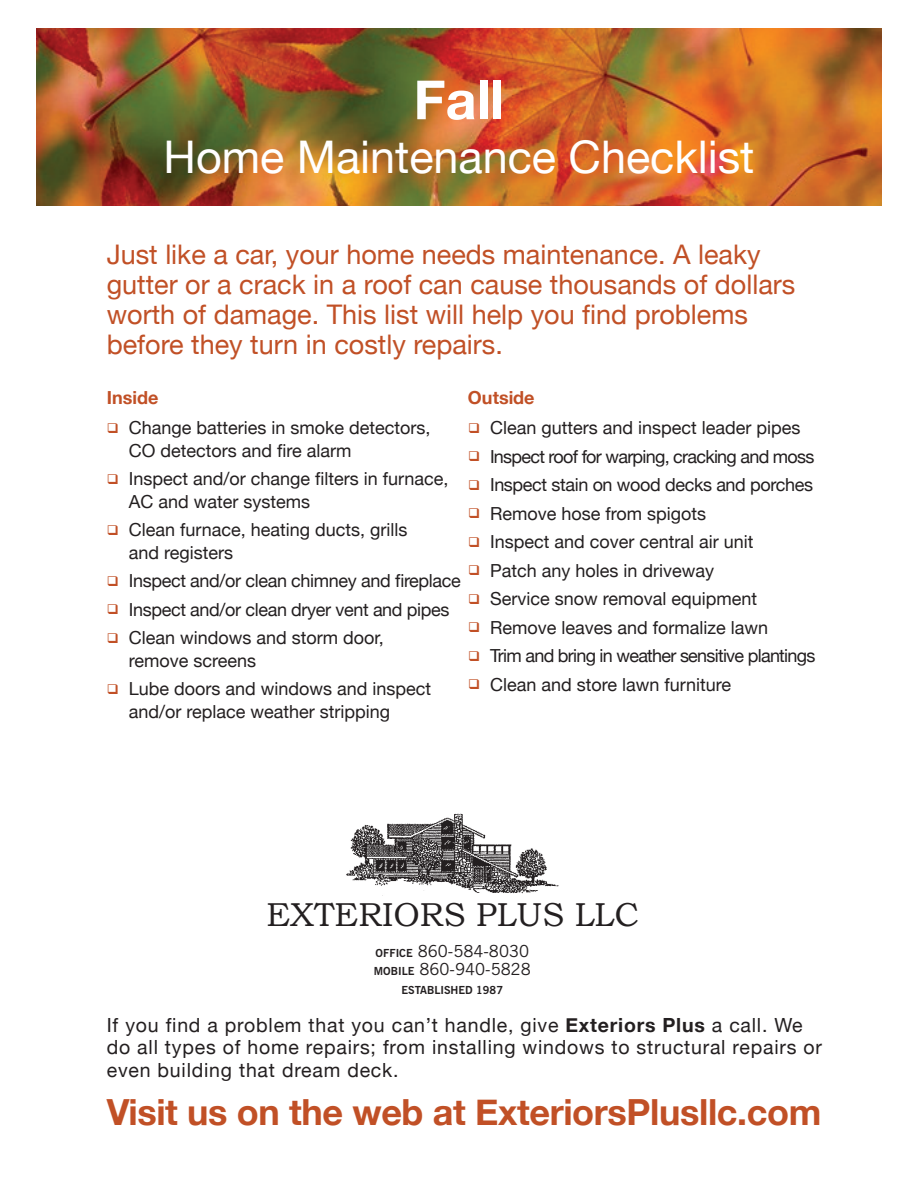
<style>
.page{position:relative;width:918px;height:1188px;background:#fff}
.page>*{position:absolute;margin:0;border:0;box-sizing:border-box;transform-origin:0 0}
.t1{font:700 54px "Helvetica Neue";color:#fff}
.t2{font:45px "Helvetica Neue";color:#fff}
.t3{font:700 36px "Helvetica Neue";letter-spacing:-.01em;color:#c15026}
.t4{font:33.15px "Bookman Old Style";color:#231f20}
.t5{font:27px/30px "Helvetica Neue";color:#c15026}
.t6{font:19.5px/22.5px "Helvetica Neue";letter-spacing:.04em;color:#231f20}
.t7{font:18px/22.5px "Helvetica Neue";color:#231f20}
.t8{font:18px "Helvetica Neue";letter-spacing:-.02em;color:#231f20}
.t9{font:18px "Helvetica Neue";letter-spacing:-.04em;color:#231f20}
.t10{font:700 18px "Helvetica Neue";color:#c15026}
.t11{font:16.65px/18px "News Gothic BT";color:#231f20}
.t12{font:700 11.1px "News Gothic BT";color:#231f20}
.s1{color:#c15026}
.s2{font-weight:700;font-size:11.1px}
.s3{font-weight:700}
</style>
<div class="page">
<img style="left:37px;top:29px;width:844px;height:176px">
<img style="left:346px;top:813px;width:213px;height:83px">
<h1 class="t1" style="left:414px;top:67px;width:92px">Fall</h1>
<h2 class="t2" style="left:164px;top:130px;width:592px">Home Maintenance Checklist</h2>
<h3 class="t5" style="left:107px;top:239px;width:690px">Just like a car, your home needs maintenance. A leaky gutter or a crack in a roof can cause thousands of dollars worth of damage. This list will help you find problems before they turn in costly repairs.</h3>
<p class="t10" style="left:107px;top:387px;width:53px">Inside</p>
<p class="t7" style="left:129px;top:416px;width:303px;text-indent:-22px"><span class="s1">❑</span> Change batteries in smoke detectors,<br>CO detectors and fire alarm</p>
<p class="t7" style="left:129px;top:467px;width:321px;text-indent:-22px"><span class="s1">❑</span> Inspect and/or change filters in furnace,<br>AC and water systems</p>
<p class="t7" style="left:129px;top:518px;width:280px;text-indent:-22px"><span class="s1">❑</span> Clean furnace, heating ducts, grills and registers</p>
<p class="t8" style="left:107px;top:570px;width:356px"><span class="s1">❑</span> Inspect and/or clean chimney and fireplace</p>
<p class="t8" style="left:107px;top:599px;width:344px"><span class="s1">❑</span> Inspect and/or clean dryer vent and pipes</p>
<p class="t7" style="left:129px;top:626px;width:257px;text-indent:-22px"><span class="s1">❑</span> Clean windows and storm door, remove screens</p>
<p class="t7" style="left:129px;top:677px;width:304px;text-indent:-22px"><span class="s1">❑</span> Lube doors and windows and inspect and/or replace weather stripping</p>
<p class="t10" style="left:468px;top:387px;width:68px">Outside</p>
<p class="t7" style="left:468px;top:416px;width:334px"><span class="s1">❑</span> Clean gutters and inspect leader pipes</p>
<p class="t9" style="left:468px;top:446px;width:348px"><span class="s1">❑</span> Inspect roof for warping, cracking and moss</p>
<p class="t8" style="left:468px;top:474px;width:347px"><span class="s1">❑</span> Inspect stain on wood decks and porches</p>
<p class="t7" style="left:468px;top:502px;width:240px"><span class="s1">❑</span> Remove hose from spigots</p>
<p class="t7" style="left:468px;top:530px;width:287px"><span class="s1">❑</span> Inspect and cover central air unit</p>
<p class="t7" style="left:468px;top:559px;width:248px"><span class="s1">❑</span> Patch any holes in driveway</p>
<p class="t7" style="left:468px;top:587px;width:291px"><span class="s1">❑</span> Service snow removal equipment</p>
<p class="t7" style="left:468px;top:616px;width:302px"><span class="s1">❑</span> Remove leaves and formalize lawn</p>
<p class="t9" style="left:468px;top:645px;width:349px"><span class="s1">❑</span> Trim and bring in weather sensitive plantings</p>
<p class="t7" style="left:468px;top:673px;width:265px"><span class="s1">❑</span> Clean and store lawn furniture</p>
<h3 class="t4" style="left:266px;top:895px;width:374px">EXTERIORS PLUS LLC</h3>
<p class="t11" style="left:374px;top:942px;width:158px"><span class="s2">OFFICE</span> 860-584-8030<br><span class="s2">MOBILE</span> 860-940-5828</p>
<p class="t12" style="left:402px;top:983px;width:103px">ESTABLISHED 1987</p>
<p class="t6" style="left:107px;top:1013px;width:717px">If you find a problem that you can’t handle, give <span class="s3">Exteriors Plus</span> a call. We do all types of home repairs; from installing windows to structural repairs or even building that dream deck.</p>
<h3 class="t3" style="left:107px;top:1090px;width:716px">Visit us on the web at ExteriorsPlusllc.com</h3>
</div>
